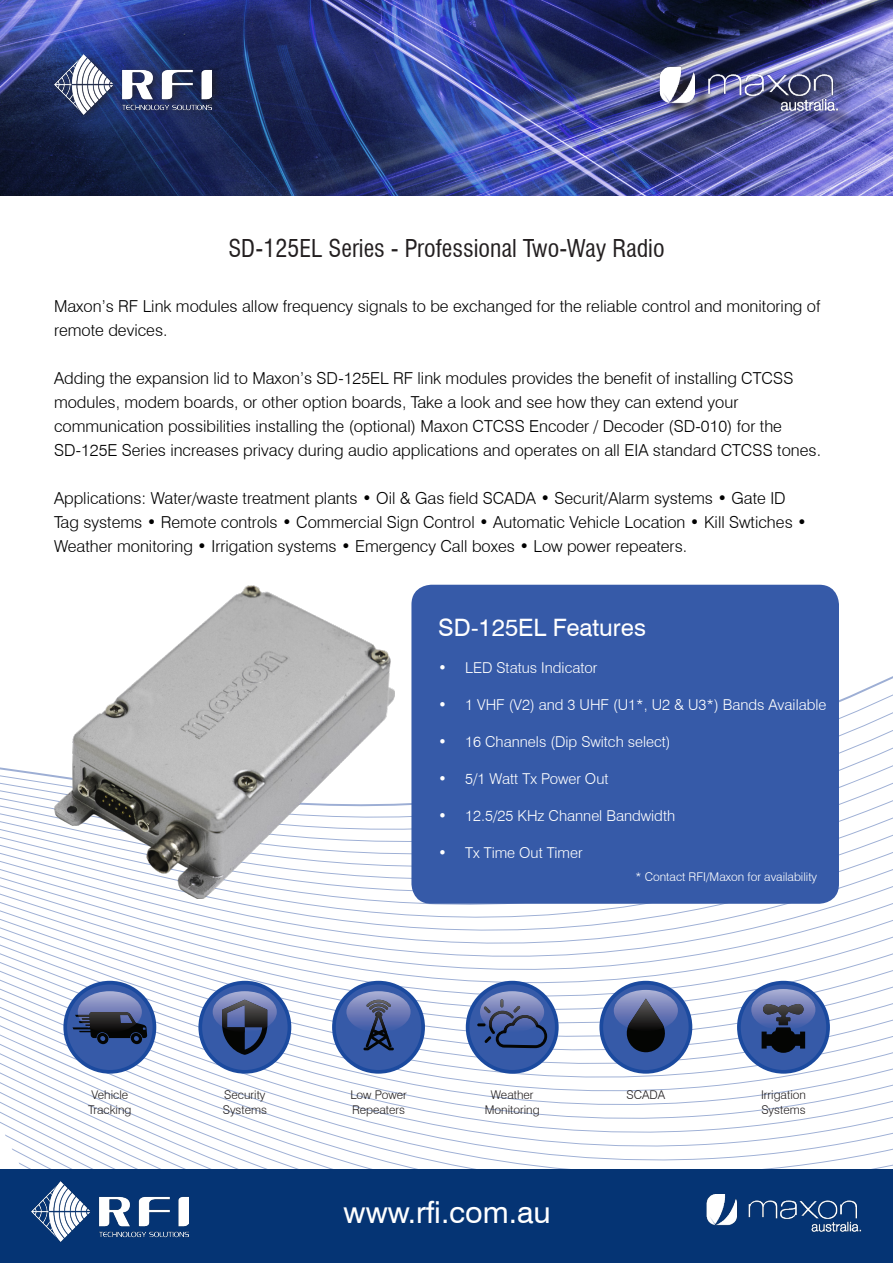
<style>
.page{position:relative;width:893px;height:1263px;background:#fff}
.page>*{position:absolute;margin:0;border:0;box-sizing:border-box;transform-origin:0 0}
.t1{font:30.3px "Swiss 721 BT";color:#fff}
.t2{font:condensed 24px "Swiss 721 BT";color:#231f20}
.t3{font:24px "Swiss 721 BT";color:#fff}
.t4{font:300 16.5px/24px "Swiss 721 BT";color:#000}
.t5{font:300 15px "Swiss 721 BT";color:#fff}
.t6{font:300 12px/14.4px "Swiss 721 BT";color:#231f20}
.t7{font:300 12px "Swiss 721 BT";color:#fff}
</style>
<div class="page">
<img style="left:0;top:0;width:893px;height:196px">
<svg style="left:0;top:676px;width:893px;height:493px"></svg>
<div style="left:0;top:1169px;width:893px;height:94px;background:#053474"></div>
<div style="left:411px;top:585px;width:428px;height:319px;background:#365aa8;border-radius:20px"></div>
<img style="left:706px;top:1194px;width:155px;height:38px">
<img style="left:31px;top:1181px;width:158px;height:60px">
<img style="left:54px;top:586px;width:341px;height:313px">
<div style="left:63px;top:981px;width:93px;height:93px;background:#1b4a9f;border-radius:50%"></div>
<div style="left:67px;top:984px;width:86px;height:86px;background:#365aa8;border-radius:50%"></div>
<svg style="left:73px;top:1012px;width:74px;height:32px"></svg>
<img style="left:78px;top:991px;width:64px;height:36px">
<img style="left:78px;top:1012px;width:59px;height:20px">
<div style="left:198px;top:981px;width:93px;height:93px;background:#1b4a9f;border-radius:50%"></div>
<div style="left:202px;top:984px;width:86px;height:86px;background:#365aa8;border-radius:50%"></div>
<svg style="left:223px;top:1032px;width:44px;height:23px"></svg>
<img style="left:213px;top:991px;width:64px;height:38px">
<img style="left:222px;top:1000px;width:45px;height:32px">
<div style="left:332px;top:981px;width:93px;height:93px;background:#1b4a9f;border-radius:50%"></div>
<div style="left:336px;top:984px;width:85px;height:86px;background:#365aa8;border-radius:50%"></div>
<img style="left:346px;top:991px;width:65px;height:38px">
<svg style="left:363px;top:998px;width:31px;height:52px"></svg>
<div style="left:466px;top:981px;width:93px;height:93px;background:#1b4a9f;border-radius:50%"></div>
<div style="left:469px;top:984px;width:86px;height:86px;background:#365aa8;border-radius:50%"></div>
<img style="left:480px;top:991px;width:64px;height:8px">
<svg style="left:477px;top:999px;width:70px;height:49px"></svg>
<div style="left:599px;top:981px;width:93px;height:93px;background:#1b4a9f;border-radius:50%"></div>
<div style="left:603px;top:984px;width:86px;height:86px;background:#365aa8;border-radius:50%"></div>
<svg style="left:626px;top:1027px;width:39px;height:25px"></svg>
<img style="left:614px;top:990px;width:64px;height:37px">
<img style="left:628px;top:1023px;width:36px;height:8px">
<div style="left:737px;top:981px;width:93px;height:93px;background:#1b4a9f;border-radius:50%"></div>
<div style="left:741px;top:984px;width:85px;height:86px;background:#365aa8;border-radius:50%"></div>
<svg style="left:761px;top:1030px;width:45px;height:23px"></svg>
<img style="left:751px;top:989px;width:64px;height:41px">
<img style="left:776px;top:1027px;width:15px;height:3px">
<img style="left:763px;top:1004px;width:41px;height:21px">
<div style="left:663px;top:70px;width:193px;height:59px;background:#231f20;opacity:.75"></div>
<img style="left:659px;top:63px;width:180px;height:54px">
<div style="left:50px;top:49px;width:173px;height:74px;background:#231f20;opacity:.75"></div>
<img style="left:54px;top:54px;width:158px;height:60px">
<h2 class="t2" style="left:228px;top:234px;width:438px">SD-125EL Series - Professional Two-Way Radio</h2>
<p class="t4" style="left:54px;top:294px;width:768px">Maxon’s RF Link modules allow frequency signals to be exchanged for the reliable control and monitoring of remote devices.</p>
<p class="t4" style="left:54px;top:366px;width:768px">Adding the expansion lid to Maxon’s SD-125EL RF link modules provides the benefit of installing CTCSS modules, modem boards, or other option boards, Take a look and see how they can extend your communication possibilities installing the (optional) Maxon CTCSS Encoder / Decoder (SD-010) for the SD-125E Series increases privacy during audio applications and operates on all EIA standard CTCSS tones.</p>
<p class="t4" style="left:54px;top:486px;width:754px">Applications: Water/waste treatment plants • Oil &amp; Gas field SCADA • Securit/Alarm systems • Gate ID<br>Tag systems • Remote controls • Commercial Sign Control • Automatic Vehicle Location • Kill Swtiches •<br>Weather monitoring • Irrigation systems • Emergency Call boxes • Low power repeaters.</p>
<h2 class="t3" style="left:438px;top:613px;width:209px">SD-125EL Features</h2>
<p class="t5" style="left:438px;top:658px;width:161px">• LED Status Indicator</p>
<p class="t5" style="left:438px;top:695px;width:390px">• 1 VHF (V2) and 3 UHF (U1*, U2 &amp; U3*) Bands Available</p>
<p class="t5" style="left:438px;top:732px;width:234px">• 16 Channels (Dip Switch select)</p>
<p class="t5" style="left:438px;top:769px;width:172px">• 5/1 Watt Tx Power Out</p>
<p class="t5" style="left:438px;top:806px;width:238px">• 12.5/25 KHz Channel Bandwidth</p>
<p class="t5" style="left:438px;top:843px;width:146px">• Tx Time Out Timer</p>
<p class="t7" style="left:636px;top:869px;width:183px">* Contact RFI/Maxon for availability</p>
<p class="t6" style="left:91px;top:1088px;width:38px">Vehicle</p>
<p class="t6" style="left:626px;top:1088px;width:40px">SCADA</p>
<p class="t6" style="left:88px;top:1102px;width:45px">Tracking</p>
<p class="t6" style="left:223px;top:1088px;width:46px">Security<br>Systems</p>
<p class="t6" style="left:350px;top:1088px;width:58px">Low Power<br>Repeaters</p>
<p class="t6" style="left:485px;top:1088px;width:56px;text-align:center">Weather<br>Monitoring</p>
<p class="t6" style="left:761px;top:1088px;width:46px">Irrigation<br>Systems</p>
<h1 class="t1" style="left:344px;top:1194px;width:209px">www.rfi.com.au</h1>
</div>
